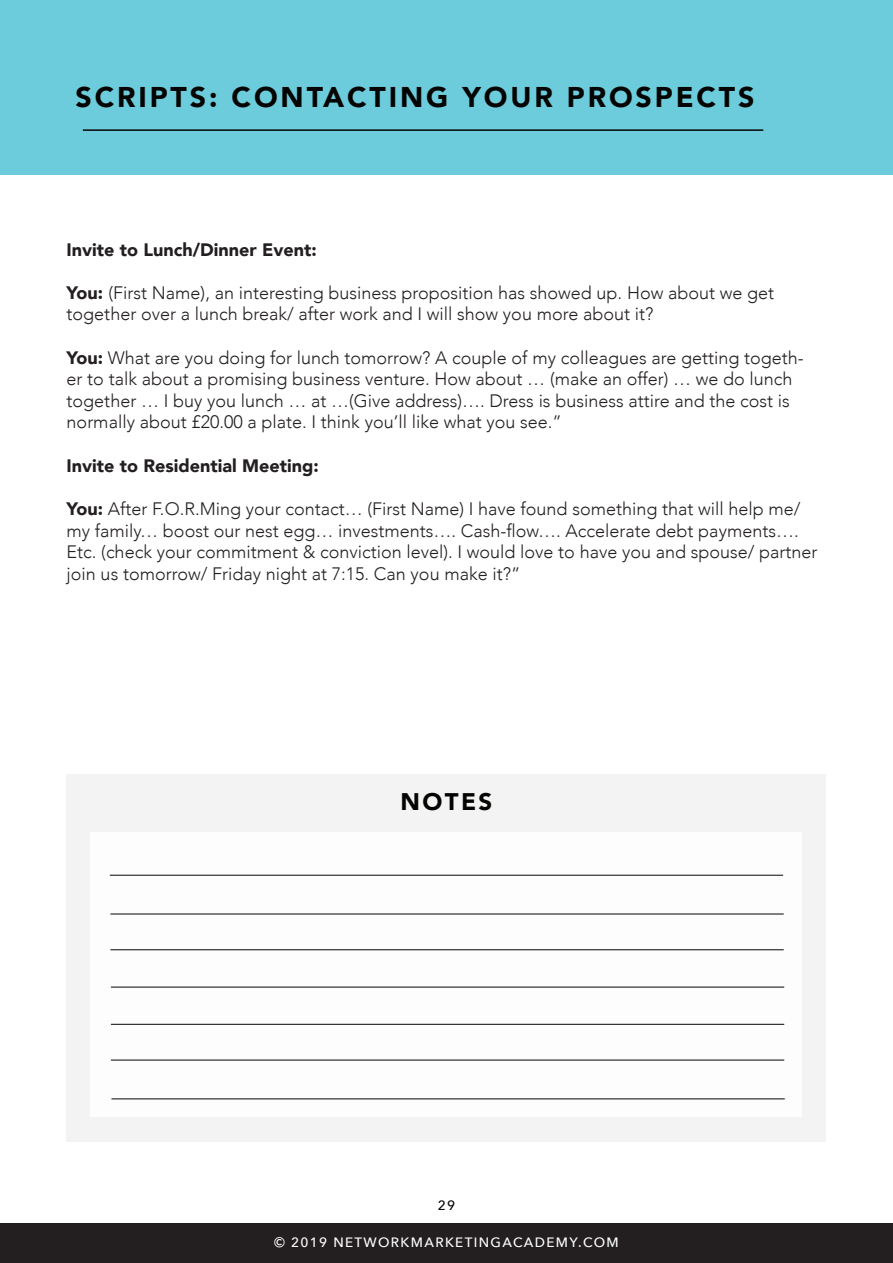
<style>
.page{position:relative;width:893px;height:1263px;background:#fff}
.page>*{position:absolute;margin:0;border:0;box-sizing:border-box;transform-origin:0 0}
.t1{font:900 28.5px "Avenir";letter-spacing:.1em;color:#040503}
.t2{font:900 24px "Avenir";letter-spacing:.1em;color:#040503}
.t3{font:300 18px/21.6px "Avenir";color:#231f20}
.t4{font:900 18px "Avenir";color:#231f20}
.t5{font:500 13.5px "Avenir Next";letter-spacing:.1em;color:#fff}
.t6{font:500 13.5px "Avenir Next";color:#040503}
.s1{font-weight:900}
</style>
<div class="page">
<div style="left:0;top:1223px;width:893px;height:40px;background:#231f20"></div>
<div style="left:0;top:0;width:893px;height:174px;background:#6cccdc"></div>
<hr style="left:83px;top:129px;width:680px;height:2px;background:#040503">
<div style="left:67px;top:774px;width:759px;height:368px;background:#f3f3f3"></div>
<div style="left:91px;top:832px;width:711px;height:285px;background:#fff"></div>
<hr style="left:110px;top:875px;width:673px;height:1px;background:#040503">
<hr style="left:110px;top:914px;width:674px;height:1px;background:#040503">
<hr style="left:110px;top:949px;width:674px;height:1px;background:#040503">
<hr style="left:111px;top:987px;width:673px;height:1px;background:#040503">
<hr style="left:111px;top:1024px;width:673px;height:1px;background:#040503">
<hr style="left:111px;top:1060px;width:673px;height:1px;background:#040503">
<hr style="left:111px;top:1098px;width:674px;height:1px;background:#040503">
<p class="t1" style="left:76px;top:73px;width:680px">SCRIPTS: CONTACTING YOUR PROSPECTS</p>
<p class="t4" style="left:67px;top:234px;width:252px">Invite to Lunch/Dinner Event:</p>
<p class="t3" style="left:67px;top:282px;width:709px"><span class="s1">You:</span> (First Name), an interesting business proposition has showed up. How about we get</p>
<p class="t3" style="left:67px;top:303px;width:588px">together over a lunch break/ after work and I will show you more about it?</p>
<p class="t3" style="left:67px;top:347px;width:739px"><span class="s1">You:</span> What are you doing for lunch tomorrow? A couple of my colleagues are getting togeth&shy;er to talk about a promising business venture. How about … (make an offer) … we do lunch together … I buy you lunch … at …(Give address)…. Dress is business attire and the cost is normally about £20.00 a plate. I think you’ll like what you see.”</p>
<p class="t4" style="left:67px;top:450px;width:254px">Invite to Residential Meeting:</p>
<p class="t3" style="left:67px;top:498px;width:752px"><span class="s1">You:</span> After F.O.R.Ming your contact… (First Name) I have found something that will help me/ my family… boost our nest egg… investments…. Cash-flow…. Accelerate debt payments….<br>Etc. (check your commitment &amp; conviction level). I would love to have you and spouse/ partner join us tomorrow/ Friday night at 7:15. Can you make it?”</p>
<p class="t2" style="left:401px;top:781px;width:93px">NOTES</p>
<p class="t6" style="left:438px;top:1194px;width:19px">29</p>
<p class="t5" style="left:274px;top:1231px;width:346px">© 2019 NETWORKMARKETINGACADEMY.COM</p>
</div>
